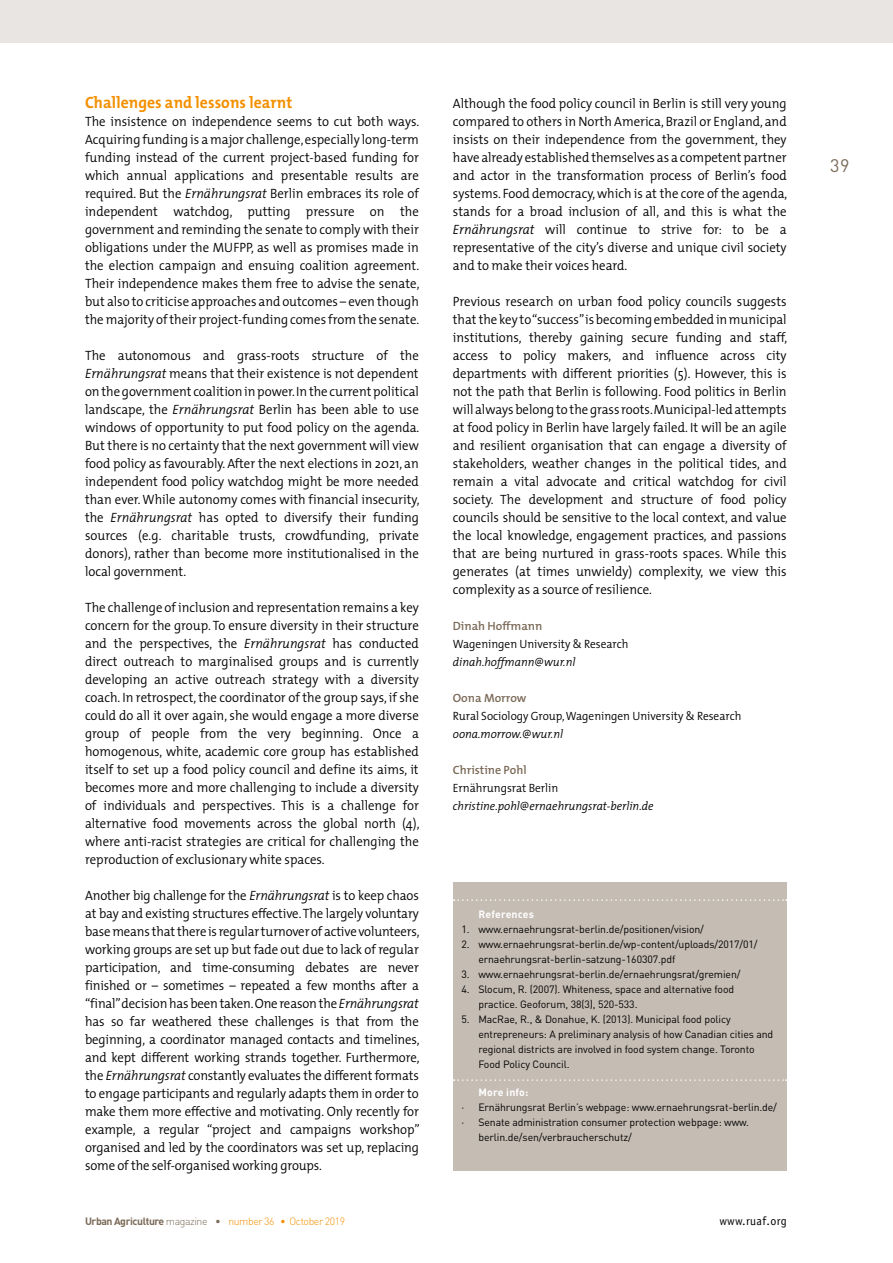
<style>
.page{position:relative;width:893px;height:1263px;background:#fff}
.page>*{position:absolute;margin:0;border:0;box-sizing:border-box;transform-origin:0 0}
.t1{font:18px "DIN";color:#7b6a58}
.t2{font:700 16.5px "The Mix";letter-spacing:.005em;color:#f39000;scale:.95 1}
.t3{font:300 13.5px/18px "The Mix";color:#000;text-align:justify;scale:.95 1}
.t4{font:300 12px "The Mix";color:#000;scale:.95 1}
.t5{font:italic 300 12px "The Mix";color:#000;scale:.95 1}
.t6{font:600 12px "The Mix";color:#7b6a58}
.t7{font:12px "Officina Sans";letter-spacing:.03em;color:#000}
.t8{font:10.5px/15px "DIN";letter-spacing:-.01em;color:#000}
.t9{font:300 10.5px "DIN";letter-spacing:-.04em;color:#f39000}
.t10{font:700 10.5px "DIN";letter-spacing:.02em;color:#fff}
.s1{font-style:italic}
.s2{font-weight:700;color:#7b6a58}
.s3{color:#7b6a58}
</style>
<div class="page">
<div style="left:0;top:0;width:893px;height:43px;background:#e9e5e2"></div>
<div style="left:453px;top:882px;width:334px;height:288px;background:#c5bcb3"></div>
<svg style="left:454px;top:899px;width:333px;height:2px"></svg>
<svg style="left:454px;top:1079px;width:333px;height:2px"></svg>
<p class="t2" style="left:85px;top:89px;width:220px">Challenges and lessons learnt</p>
<p class="t3" style="left:85px;top:112px;width:353px">The insistence on independence seems to cut both ways.<br>Acquiring funding is a major challenge, especially long-term funding instead of the current project-based funding for which annual applications and presentable results are required. But the <span class="s1">Ernährungsrat</span> Berlin embraces its role of independent watchdog, putting pressure on the government and reminding the senate to comply with their obligations under the MUFPP, as well as promises made in the election campaign and ensuing coalition agreement.<br>Their independence makes them free to advise the senate, but also to criticise approaches and outcomes – even though the majority of their project-funding comes from the senate.</p>
<p class="t3" style="left:85px;top:346px;width:353px">The autonomous and grass-roots structure of the <span class="s1">Ernährungsrat</span> means that their existence is not dependent on the government coalition in power. In the current political landscape, the <span class="s1">Ernährungsrat</span> Berlin has been able to use windows of opportunity to put food policy on the agenda.<br>But there is no certainty that the next government will view food policy as favourably. After the next elections in 2021, an independent food policy watchdog might be more needed than ever. While autonomy comes with financial insecurity, the <span class="s1">Ernährungsrat</span> has opted to diversify their funding sources (e.g. charitable trusts, crowdfunding, private donors), rather than become more institutionalised in the local government.</p>
<p class="t3" style="left:85px;top:598px;width:353px">The challenge of inclusion and representation remains a key concern for the group. To ensure diversity in their structure and the perspectives, the <span class="s1">Ernährungsrat</span> has conducted direct outreach to marginalised groups and is currently developing an active outreach strategy with a diversity coach. In retrospect, the coordinator of the group says, if she could do all it over again, she would engage a more diverse group of people from the very beginning. Once a homogenous, white, academic core group has established itself to set up a food policy council and define its aims, it becomes more and more challenging to include a diversity of individuals and perspectives. This is a challenge for alternative food movements across the global north (4), where anti-racist strategies are critical for challenging the reproduction of exclusionary white spaces.</p>
<p class="t3" style="left:85px;top:886px;width:354px">Another big challenge for the <span class="s1">Ernährungsrat</span> is to keep chaos at bay and existing structures effective. The largely voluntary base means that there is regular turnover of active volunteers, working groups are set up but fade out due to lack of regular participation, and time-consuming debates are never finished or – sometimes – repeated a few months after a “final” decision has been taken. One reason the <span class="s1">Ernährungsrat </span>has so far weathered these challenges is that from the beginning, a coordinator managed contacts and timelines, and kept different working strands together. Furthermore, the <span class="s1">Ernährungsrat</span> constantly evaluates the different formats to engage participants and regularly adapts them in order to make them more effective and motivating. Only recently for example, a regular “project and campaigns workshop” organised and led by the coordinators was set up, replacing some of the self-organised working groups.</p>
<p class="t9" style="left:85px;top:1215px;width:262px"><span class="s2">Urban Agriculture</span> <span class="s3">magazine •</span> number 36 • October 2019</p>
<p class="t3" style="left:453px;top:94px;width:353px">Although the food policy council in Berlin is still very young compared to others in North America, Brazil or England, and insists on their independence from the government, they have already established themselves as a competent partner and actor in the transformation process of Berlin’s food systems. Food democracy, which is at the core of the agenda, stands for a broad inclusion of all, and this is what the <span class="s1">Ernährungsrat</span> will continue to strive for: to be a representative of the city’s diverse and unique civil society and to make their voices heard.</p>
<p class="t3" style="left:453px;top:292px;width:353px">Previous research on urban food policy councils suggests that the key to “success” is becoming embedded in municipal institutions, thereby gaining secure funding and staff, access to policy makers, and influence across city departments with different priorities (5). However, this is not the path that Berlin is following. Food politics in Berlin will always belong to the grass roots. Municipal-led attempts at food policy in Berlin have largely failed. It will be an agile and resilient organisation that can engage a diversity of stakeholders, weather changes in the political tides, and remain a vital advocate and critical watchdog for civil society. The development and structure of food policy councils should be sensitive to the local context, and value the local knowledge, engagement practices, and passions that are being nurtured in grass-roots spaces. While this generates (at times unwieldy) complexity, we view this complexity as a source of resilience.</p>
<p class="t6" style="left:453px;top:616px;width:91px">Dinah Hoffmann</p>
<p class="t4" style="left:453px;top:634px;width:186px">Wageningen University &amp; Research</p>
<p class="t5" style="left:453px;top:652px;width:130px">dinah.hoffmann@wur.nl</p>
<p class="t6" style="left:453px;top:688px;width:75px">Oona Morrow</p>
<p class="t4" style="left:453px;top:706px;width:305px">Rural Sociology Group, Wageningen University &amp; Research</p>
<p class="t5" style="left:453px;top:724px;width:117px">oona.morrow.@wur.nl</p>
<p class="t6" style="left:453px;top:760px;width:75px">Christine Pohl</p>
<p class="t4" style="left:453px;top:778px;width:112px">Ernährungsrat Berlin</p>
<p class="t5" style="left:453px;top:796px;width:213px">christine.pohl@ernaehrungsrat-berlin.de</p>
<p class="t10" style="left:478px;top:907px;width:57px">References</p>
<p class="t8" style="left:461px;top:921px;width:244px">1. www.ernaehrungsrat-berlin.de/positionen/vision/</p>
<p class="t8" style="left:478px;top:936px;width:281px;text-indent:-17px">2. www.ernaehrungsrat-berlin.de/wp-content/uploads/2017/01/ ernaehrungsrat-berlin-satzung-160307.pdf</p>
<p class="t8" style="left:461px;top:966px;width:281px">3. www.ernaehrungsrat-berlin.de/ernaehrungsrat/gremien/</p>
<p class="t8" style="left:478px;top:981px;width:257px;text-indent:-17px">4. Slocum, R. (2007). Whiteness, space and alternative food practice. Geoforum, 38(3), 520-533.</p>
<p class="t8" style="left:478px;top:1011px;width:296px;text-indent:-17px">5. MacRae, R., &amp; Donahue, K. (2013). Municipal food policy entrepreneurs: A preliminary analysis of how Canadian cities and regional districts are involved in food system change. Toronto Food Policy Council.</p>
<p class="t10" style="left:478px;top:1085px;width:52px">More info:</p>
<p class="t8" style="left:461px;top:1099px;width:317px">· Ernährungsrat Berlin’s webpage: www.ernaehrungsrat-berlin.de/</p>
<p class="t8" style="left:461px;top:1114px;width:289px">· Senate administration consumer protection webpage: www.</p>
<p class="t8" style="left:478px;top:1129px;width:155px">berlin.de/sen/verbraucherschutz/</p>
<p class="t7" style="left:719px;top:1214px;width:69px">www.ruaf.org</p>
<h1 class="t1" style="left:830px;top:155px;width:21px">39</h1>
</div>
